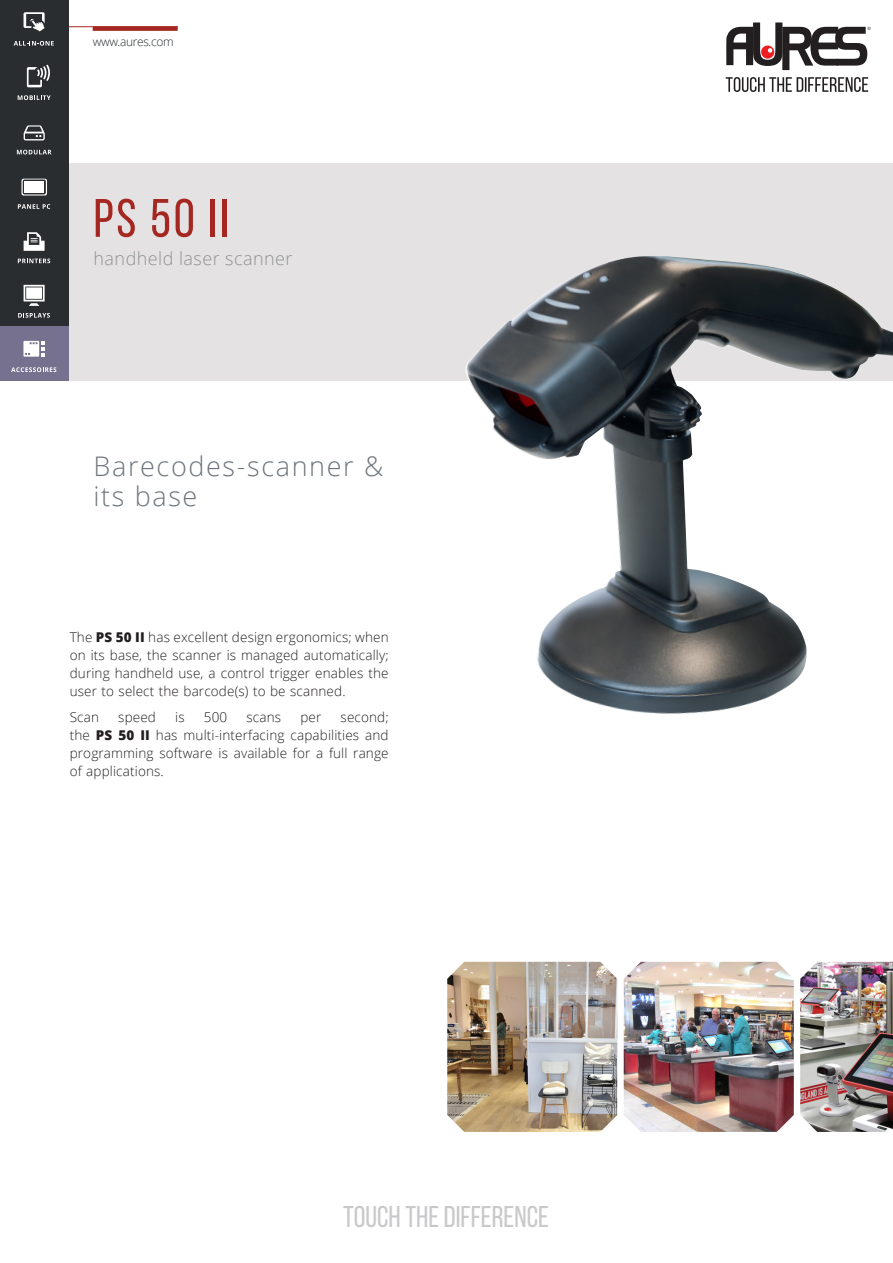
<style>
.page{position:relative;width:893px;height:1263px;background:#fff}
.page>*{position:absolute;margin:0;border:0;box-sizing:border-box;transform-origin:0 0}
.t1{font:54px "Bebas Neue";color:#a42722}
.t2{font:30px "Bebas Neue";color:#c9c9cb}
.Titre_1-1{font:300 27px/30px "Open Sans";letter-spacing:.06em;color:#6f767d}
.TITRE8_chap{font:300 18px "Open Sans";letter-spacing:.025em;color:#909293}
.page01_corps{font:300 13.5px/18px "Open Sans";letter-spacing:.01em;color:#231f20;text-align:justify}
.corps2-p2{font:300 12px "Open Sans";letter-spacing:-.03em;color:#292d2f}
.s1{font-weight:800}
</style>
<div class="page">
<div style="left:38px;top:163px;width:855px;height:218px;background:#e4e2e2"></div>
<div style="left:93px;top:26px;width:85px;height:5px;background:#a42821"></div>
<hr style="left:0;top:26px;width:178px;height:1px;background:#a42821">
<svg style="left:726px;top:22px;width:145px;height:48px"></svg>
<svg style="left:726px;top:77px;width:142px;height:15px"></svg>
<div style="left:0;top:0;width:69px;height:54px;background:#292d2f"></div>
<div style="left:0;top:272px;width:69px;height:54px;background:#292d2f"></div>
<div style="left:0;top:54px;width:69px;height:55px;background:#292d2f"></div>
<svg style="left:24px;top:12px;width:21px;height:19px"></svg>
<svg style="left:24px;top:285px;width:21px;height:21px"></svg>
<div style="left:0;top:109px;width:69px;height:54px;background:#292d2f"></div>
<svg style="left:17px;top:150px;width:34px;height:4px"></svg>
<svg style="left:24px;top:125px;width:21px;height:15px"></svg>
<div style="left:0;top:163px;width:69px;height:55px;background:#292d2f"></div>
<svg style="left:21px;top:179px;width:26px;height:17px"></svg>
<div style="left:24px;top:181px;width:20px;height:12px;background:#fff"></div>
<svg style="left:18px;top:204px;width:32px;height:5px"></svg>
<svg style="left:18px;top:95px;width:33px;height:5px"></svg>
<svg style="left:14px;top:41px;width:40px;height:5px"></svg>
<div style="left:0;top:218px;width:69px;height:54px;background:#292d2f"></div>
<svg style="left:24px;top:232px;width:21px;height:19px"></svg>
<svg style="left:18px;top:259px;width:32px;height:4px"></svg>
<div style="left:0;top:326px;width:69px;height:55px;background:#76718f"></div>
<svg style="left:23px;top:341px;width:22px;height:16px"></svg>
<svg style="left:11px;top:367px;width:45px;height:5px"></svg>
<svg style="left:18px;top:313px;width:32px;height:5px"></svg>
<svg style="left:27px;top:65px;width:23px;height:22px"></svg>
<img style="left:624px;top:962px;width:170px;height:170px">
<img style="left:447px;top:962px;width:170px;height:170px">
<img style="left:800px;top:962px;width:93px;height:170px">
<img style="left:465px;top:256px;width:428px;height:458px">
<p class="corps2-p2" style="left:93px;top:34px;width:83px">www.aures.com</p>
<p class="t1" style="left:94px;top:189px;width:136px">PS 50 II</p>
<p class="TITRE8_chap" style="left:94px;top:246px;width:201px">handheld laser scanner</p>
<p class="Titre_1-1" style="left:94px;top:450px;width:291px">Barecodes-scanner &amp; its base</p>
<p class="page01_corps" style="left:70px;top:627px;width:320px">The <span class="s1">PS 50 II</span> has excellent design ergonomics; when on its base, the scanner is managed automatically; during handheld use, a control trigger enables the user to select the barcode(s) to be scanned.</p>
<p class="page01_corps" style="left:70px;top:708px;width:31px">Scan</p>
<p class="page01_corps" style="left:118px;top:708px;width:39px">speed</p>
<p class="page01_corps" style="left:175px;top:708px;width:11px">is</p>
<p class="page01_corps" style="left:204px;top:708px;width:25px">500</p>
<p class="page01_corps" style="left:247px;top:708px;width:36px">scans</p>
<p class="page01_corps" style="left:300px;top:708px;width:22px">per</p>
<p class="page01_corps" style="left:70px;top:708px;width:320px;text-indent:271px">second; the <span class="s1">PS 50 II</span> has multi-interfacing capabilities and programming software is available for a full range of applications.</p>
<p class="t2" style="left:343px;top:1200px;width:207px">TOUCH THE DIFFERENCE</p>
</div>
